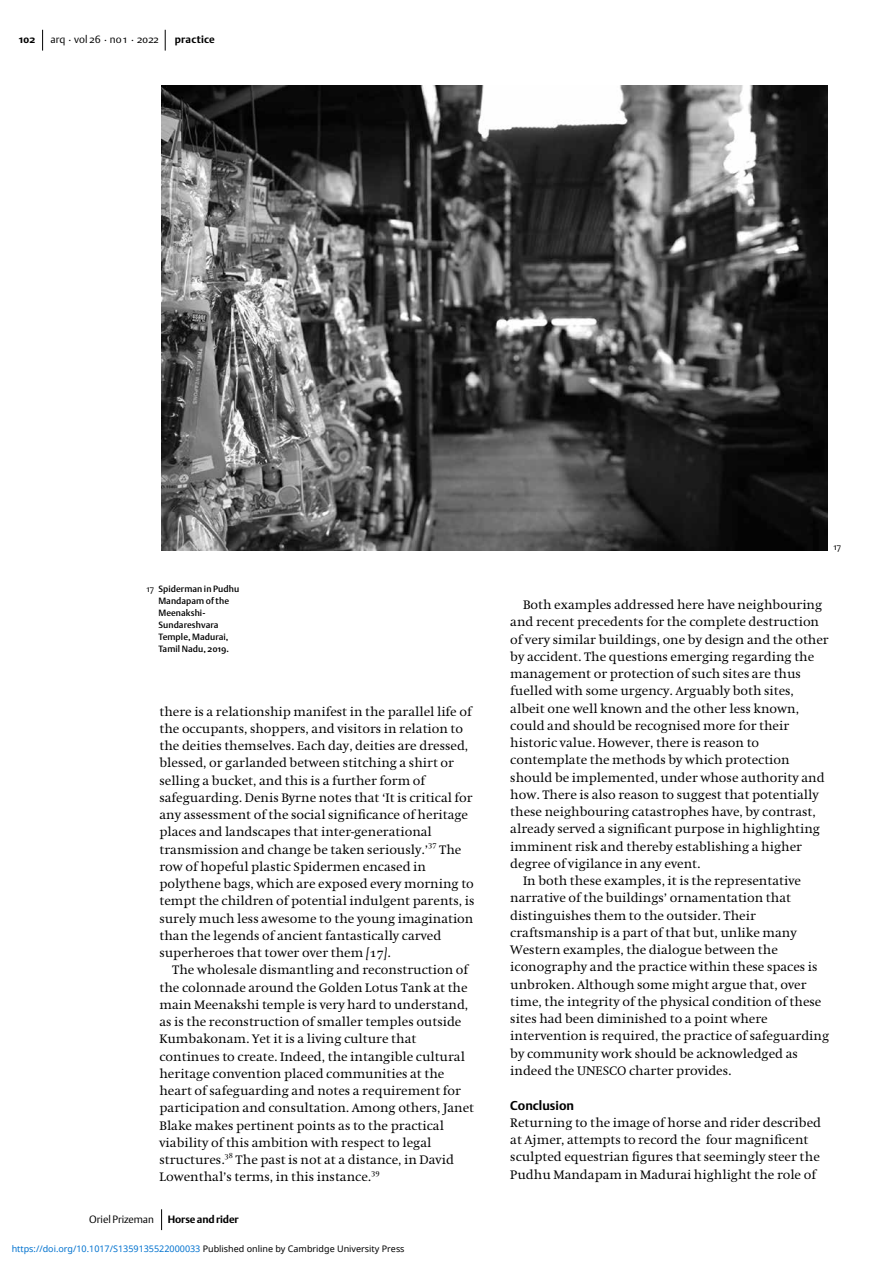
<style>
.page{position:relative;width:893px;height:1263px;background:#fff}
.page>*{position:absolute;margin:0;border:0;box-sizing:border-box;transform-origin:0 0}
.t1{font:12.75px/17.2px "Hollander";color:#000}
.t2{font:700 12.75px "DTL Argo ST";color:#000}
.t3{font:10.5px "DTL Argo ST Light";color:#000}
.t4{font:700 10.5px "DTL Argo ST";letter-spacing:-.01em;color:#000}
.t5{font:700 10.5px "DTL Argo ST";letter-spacing:.02em;color:#000}
.t6{font:9px/12px "DTL Argo ST Medium";letter-spacing:.01em;color:#000}
.t7{font:9px "Noto Sans";color:#0172cf}
.t8{font:9px "DTL Argo ST Light";color:#000}
.t9{font:7.65px "Hollander SC";color:#000}
.s1{font-family:"DTL Argo ST Light"}
.s2{font-style:italic}
.s3{font-family:"Hollander SC"}
.s4{color:#000}
</style>
<div class="page">
<svg style="left:42px;top:30px;width:1px;height:21px"></svg>
<svg style="left:165px;top:30px;width:1px;height:21px"></svg>
<svg style="left:161px;top:1209px;width:1px;height:21px"></svg>
<img style="left:161px;top:86px;width:666px;height:464px">
<p class="t3" style="left:50px;top:33px;width:110px">arq . vol 26 . no 1 . 2022</p>
<p class="t4" style="left:19px;top:33px;width:18px">102</p>
<p class="t5" style="left:175px;top:33px;width:42px">practice</p>
<p class="t6" style="left:158px;top:583px;width:82px;text-indent:-12px"><span class="s1">17</span> Spiderman in Pudhu<br>Mandapam of the<br>Meenakshi-<br>Sundareshvara<br>Temple, Madurai,<br>Tamil Nadu, 2019.</p>
<p class="t1" style="left:159px;top:703px;width:315px">there is a relationship manifest in the parallel life of the occupants, shoppers, and visitors in relation to the deities themselves. Each day, deities are dressed, blessed, or garlanded between stitching a shirt or selling a bucket, and this is a further form of safeguarding. Denis Byrne notes that ‘It is critical for any assessment of the social significance of heritage places and landscapes that inter-generational transmission and change be taken seriously.’</p>
<p class="t9" style="left:428px;top:840px;width:10px">37</p>
<p class="t1" style="left:439px;top:841px;width:24px">The</p>
<p class="t1" style="left:159px;top:858px;width:316px">row of hopeful plastic Spidermen encased in polythene bags, which are exposed every morning to tempt the children of potential indulgent parents, is surely much less awesome to the young imagination than the legends of ancient fantastically carved superheroes that tower over them <span class="s2">[</span><span class="s3">17</span><span class="s2">]</span>.</p>
<p class="t1" style="left:159px;top:961px;width:316px;text-indent:13px">The wholesale dismantling and reconstruction of the colonnade around the Golden Lotus Tank at the main Meenakshi temple is very hard to understand, as is the reconstruction of smaller temples outside Kumbakonam. Yet it is a living culture that continues to create. Indeed, the intangible cultural heritage convention placed communities at the heart of safeguarding and notes a requirement for participation and consultation. Among others, Janet Blake makes pertinent points as to the practical viability of this ambition with respect to legal structures.</p>
<p class="t9" style="left:225px;top:1151px;width:10px">38</p>
<p class="t1" style="left:159px;top:1151px;width:296px;text-indent:76px">The past is not at a distance, in David<br>Lowenthal’s terms, in this instance.</p>
<p class="t9" style="left:371px;top:1168px;width:10px">39</p>
<p class="t3" style="left:89px;top:1212px;width:66px">Oriel Prizeman</p>
<p class="t4" style="left:168px;top:1212px;width:73px">Horse and rider</p>
<p class="t7" style="left:12px;top:1243px;width:394px">https://doi.org/10.1017/S1359135522000033 <span class="s4">Published online by Cambridge University Press</span></p>
<p class="t8" style="left:834px;top:542px;width:9px">17</p>
<p class="t1" style="left:523px;top:596px;width:301px">Both examples addressed here have neighbouring</p>
<p class="t1" style="left:510px;top:614px;width:310px">and recent precedents for the complete destruction</p>
<p class="t1" style="left:510px;top:631px;width:320px">of very similar buildings, one by design and the other</p>
<p class="t1" style="left:510px;top:648px;width:305px">by accident. The questions emerging regarding the</p>
<p class="t1" style="left:510px;top:665px;width:292px">management or protection of such sites are thus</p>
<p class="t1" style="left:510px;top:683px;width:285px">fuelled with some urgency. Arguably both sites,</p>
<p class="t1" style="left:510px;top:700px;width:290px">albeit one well known and the other less known,</p>
<p class="t1" style="left:510px;top:717px;width:280px">could and should be recognised more for their</p>
<p class="t1" style="left:510px;top:734px;width:250px">historic value. However, there is reason to</p>
<p class="t1" style="left:510px;top:752px;width:281px">contemplate the methods by which protection</p>
<p class="t1" style="left:510px;top:769px;width:316px">should be implemented, under whose authority and</p>
<p class="t1" style="left:510px;top:786px;width:310px">how. There is also reason to suggest that potentially</p>
<p class="t1" style="left:510px;top:803px;width:307px">these neighbouring catastrophes have, by contrast,</p>
<p class="t1" style="left:510px;top:821px;width:311px">already served a significant purpose in highlighting</p>
<p class="t1" style="left:510px;top:838px;width:293px">imminent risk and thereby establishing a higher</p>
<p class="t1" style="left:510px;top:855px;width:192px">degree of vigilance in any event.</p>
<p class="t1" style="left:523px;top:872px;width:279px">In both these examples, it is the representative</p>
<p class="t1" style="left:510px;top:890px;width:282px">narrative of the buildings’ ornamentation that</p>
<p class="t1" style="left:510px;top:907px;width:247px">distinguishes them to the outsider. Their</p>
<p class="t1" style="left:510px;top:924px;width:288px">craftsmanship is a part of that but, unlike many</p>
<p class="t1" style="left:510px;top:941px;width:269px">Western examples, the dialogue between the</p>
<p class="t1" style="left:510px;top:959px;width:309px">iconography and the practice within these spaces is</p>
<p class="t1" style="left:510px;top:976px;width:298px">unbroken. Although some might argue that, over</p>
<p class="t1" style="left:510px;top:993px;width:313px">time, the integrity of the physical condition of these</p>
<p class="t1" style="left:510px;top:1010px;width:259px">sites had been diminished to a point where</p>
<p class="t1" style="left:510px;top:1028px;width:320px">intervention is required, the practice of safeguarding</p>
<p class="t1" style="left:510px;top:1045px;width:289px">by community work should be acknowledged as</p>
<p class="t1" style="left:510px;top:1062px;width:223px">indeed the UNESCO charter provides.</p>
<p class="t2" style="left:510px;top:1097px;width:65px">Conclusion</p>
<p class="t1" style="left:510px;top:1114px;width:312px">Returning to the image of horse and rider described at Ajmer, attempts to record the four magnificent sculpted equestrian figures that seemingly steer the Pudhu Mandapam in Madurai highlight the role of</p>
</div>
